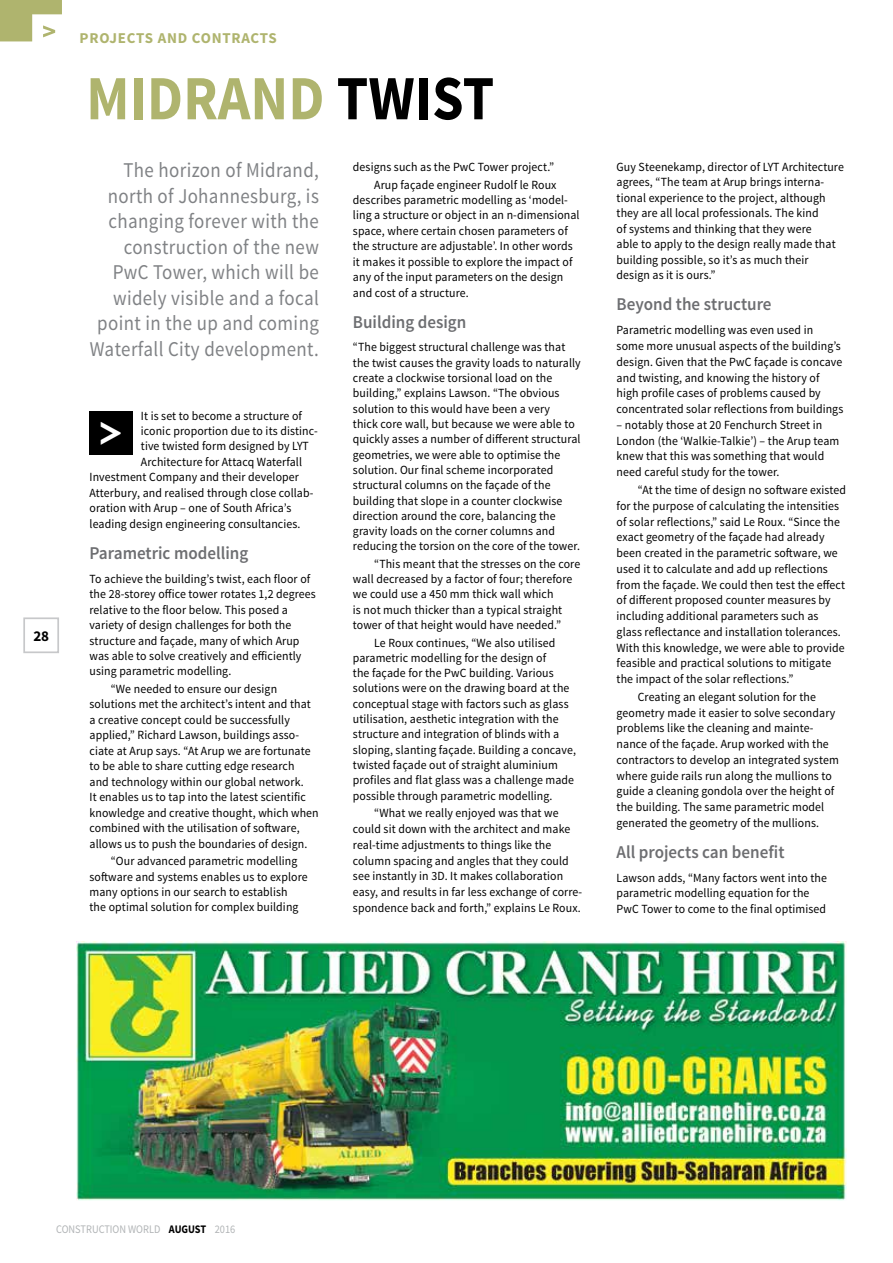
<style>
.page{position:relative;width:893px;height:1263px;background:#fff}
.page>*{position:absolute;margin:0;border:0;box-sizing:border-box;transform-origin:0 0}
.t1{font:700 63px "Source Sans Pro";letter-spacing:.005em;color:#afb46e;scale:.9 1}
.t2{font:700 42.9px "nevis";color:#fff}
.t3{font:21px/25.5px "Source Sans Pro";letter-spacing:.02em;color:#808285;text-align:right;scale:.9 1}
.t4{font:600 18px "Source Sans Pro";color:#6d6e71;scale:.95 1}
.t5{font:700 15px "Source Sans Pro";letter-spacing:.05em;color:#afb46e}
.t6{font:700 15px "Source Sans Pro";color:#000}
.t7{font:12.45px/15.5px "Source Sans Pro";letter-spacing:.01em;color:#000;scale:.95 1}
.t8{font:11.55px "Source Sans Pro";color:#b1b4b6;scale:.9 1}
.s1{color:#000}
.s2{font-weight:700;color:#000}
</style>
<div class="page">
<div style="left:23px;top:617px;width:36px;height:36px;border:2px solid #c7c8ca"></div>
<svg style="left:0;top:0;width:62px;height:41px"></svg>
<div style="left:89px;top:411px;width:43px;height:43px;background:#000"></div>
<img style="left:77px;top:941px;width:769px;height:260px">
<p class="t6" style="left:33px;top:626px;width:17px">28</p>
<p class="t5" style="left:80px;top:28px;width:199px">PROJECTS AND CONTRACTS</p>
<h1 class="t1" style="left:86px;top:58px;width:455px">MIDRAND <span class="s1">TWIST</span></h1>
<h3 class="t3" style="left:90px;top:158px;width:256px">The horizon of Midrand, north of Johannesburg, is changing forever with the construction of the new<br>PwC Tower, which will be widely visible and a focal point in the up and coming<br>Waterfall City development.</h3>
<p class="t7" style="left:141px;top:408px;width:171px">It is set to become a structure of</p>
<p class="t7" style="left:141px;top:423px;width:188px">iconic proportion due to its distinc-</p>
<p class="t7" style="left:141px;top:439px;width:178px">tive twisted form designed by LYT</p>
<p class="t7" style="left:141px;top:454px;width:171px">Architecture for Attacq Waterfall</p>
<p class="t7" style="left:90px;top:470px;width:222px">Investment Company and their developer</p>
<p class="t7" style="left:90px;top:485px;width:237px">Atterbury, and realised through close collab-</p>
<p class="t7" style="left:90px;top:501px;width:214px">oration with Arup – one of South Africa’s</p>
<p class="t7" style="left:90px;top:516px;width:224px">leading design engineering consultancies.</p>
<h3 class="t4" style="left:90px;top:541px;width:169px">Parametric modelling</h3>
<p class="t7" style="left:90px;top:571px;width:240px">To achieve the building’s twist, each floor of the 28-storey office tower rotates 1,2 degrees relative to the floor below. This posed a variety of design challenges for both the structure and façade, many of which Arup was able to solve creatively and efficiently using parametric modelling.</p>
<p class="t7" style="left:90px;top:681px;width:243px;text-indent:21px">“We needed to ensure our design solutions met the architect’s intent and that a creative concept could be successfully applied,” Richard Lawson, buildings asso&shy;ciate at Arup says. “At Arup we are fortunate to be able to share cutting edge research<br>and technology within our global network.<br>It enables us to tap into the latest scientific knowledge and creative thought, which when combined with the utilisation of software, allows us to push the boundaries of design.</p>
<p class="t7" style="left:90px;top:853px;width:231px;text-indent:21px">“Our advanced parametric modelling software and systems enables us to explore many options in our search to establish<br>the optimal solution for complex building</p>
<h2 class="t2" style="left:99px;top:409px;width:26px">&gt;</h2>
<p class="t7" style="left:353px;top:158px;width:216px;line-height:17.5px;text-align:right">designs such as the PwC Tower project.”<br>Arup façade engineer Rudolf le Roux</p>
<p class="t7" style="left:353px;top:192px;width:240px">describes parametric modelling as ‘model&shy;ling a structure or object in an n-dimensional space, where certain chosen parameters of the structure are adjustable’. In other words it makes it possible to explore the impact of any of the input parameters on the design and cost of a structure.</p>
<h3 class="t4" style="left:353px;top:310px;width:121px">Building design</h3>
<p class="t7" style="left:353px;top:340px;width:241px">“The biggest structural challenge was that the twist causes the gravity loads to naturally create a clockwise torsional load on the building,” explains Lawson. “The obvious solution to this would have been a very<br>thick core wall, but because we were able to quickly asses a number of different structural geometries, we were able to optimise the solution. Our final scheme incorporated structural columns on the façade of the building that slope in a counter clockwise direction around the core, balancing the gravity loads on the corner columns and reducing the torsion on the core of the tower.</p>
<p class="t7" style="left:353px;top:556px;width:241px;text-indent:21px">“This meant that the stresses on the core wall decreased by a factor of four; therefore we could use a 450 mm thick wall which<br>is not much thicker than a typical straight tower of that height would have needed.”</p>
<p class="t7" style="left:353px;top:635px;width:236px;text-indent:21px">Le Roux continues, “We also utilised parametric modelling for the design of<br>the façade for the PwC building. Various solutions were on the drawing board at the conceptual stage with factors such as glass utilisation, aesthetic integration with the structure and integration of blinds with a sloping, slanting façade. Building a concave, twisted façade out of straight aluminium profiles and flat glass was a challenge made possible through parametric modelling.</p>
<p class="t7" style="left:353px;top:806px;width:243px;text-indent:21px">“What we really enjoyed was that we could sit down with the architect and make real-time adjustments to things like the column spacing and angles that they could see instantly in 3D. It makes collaboration easy, and results in far less exchange of corre&shy;spondence back and forth,” explains Le Roux.</p>
<p class="t7" style="left:617px;top:159px;width:241px">Guy Steenekamp, director of LYT Architecture agrees, “The team at Arup brings interna&shy;tional experience to the project, although they are all local professionals. The kind<br>of systems and thinking that they were<br>able to apply to the design really made that building possible, so it’s as much their design as it is ours.”</p>
<h3 class="t4" style="left:617px;top:293px;width:165px">Beyond the structure</h3>
<p class="t7" style="left:617px;top:323px;width:240px">Parametric modelling was even used in some more unusual aspects of the building’s design. Given that the PwC façade is concave and twisting, and knowing the history of high profile cases of problems caused by concentrated solar reflections from buildings</p>
<p class="t7" style="left:617px;top:417px;width:236px">– notably those at 20 Fenchurch Street in London (the ‘Walkie-Talkie’) – the Arup team knew that this was something that would need careful study for the tower.</p>
<p class="t7" style="left:617px;top:482px;width:243px;text-indent:21px">“At the time of design no software existed for the purpose of calculating the intensities of solar reflections,” said Le Roux. “Since the exact geometry of the façade had already been created in the parametric software, we used it to calculate and add up reflections from the façade. We could then test the effect of different proposed counter measures by including additional parameters such as glass reflectance and installation tolerances.<br>With this knowledge, we were able to provide feasible and practical solutions to mitigate the impact of the solar reflections.”</p>
<p class="t7" style="left:617px;top:689px;width:235px;text-indent:21px">Creating an elegant solution for the geometry made it easier to solve secondary problems like the cleaning and mainte&shy;nance of the façade. Arup worked with the contractors to develop an integrated system where guide rails run along the mullions to guide a cleaning gondola over the height of the building. The same parametric model generated the geometry of the mullions.</p>
<h3 class="t4" style="left:617px;top:840px;width:178px">All projects can benefit</h3>
<p class="t7" style="left:617px;top:870px;width:223px">Lawson adds, “Many factors went into the parametric modelling equation for the<br>PwC Tower to come to the final optimised</p>
<p class="t8" style="left:56px;top:1222px;width:201px">CONSTRUCTION WORLD <span class="s2">AUGUST</span> 2016</p>
</div>
